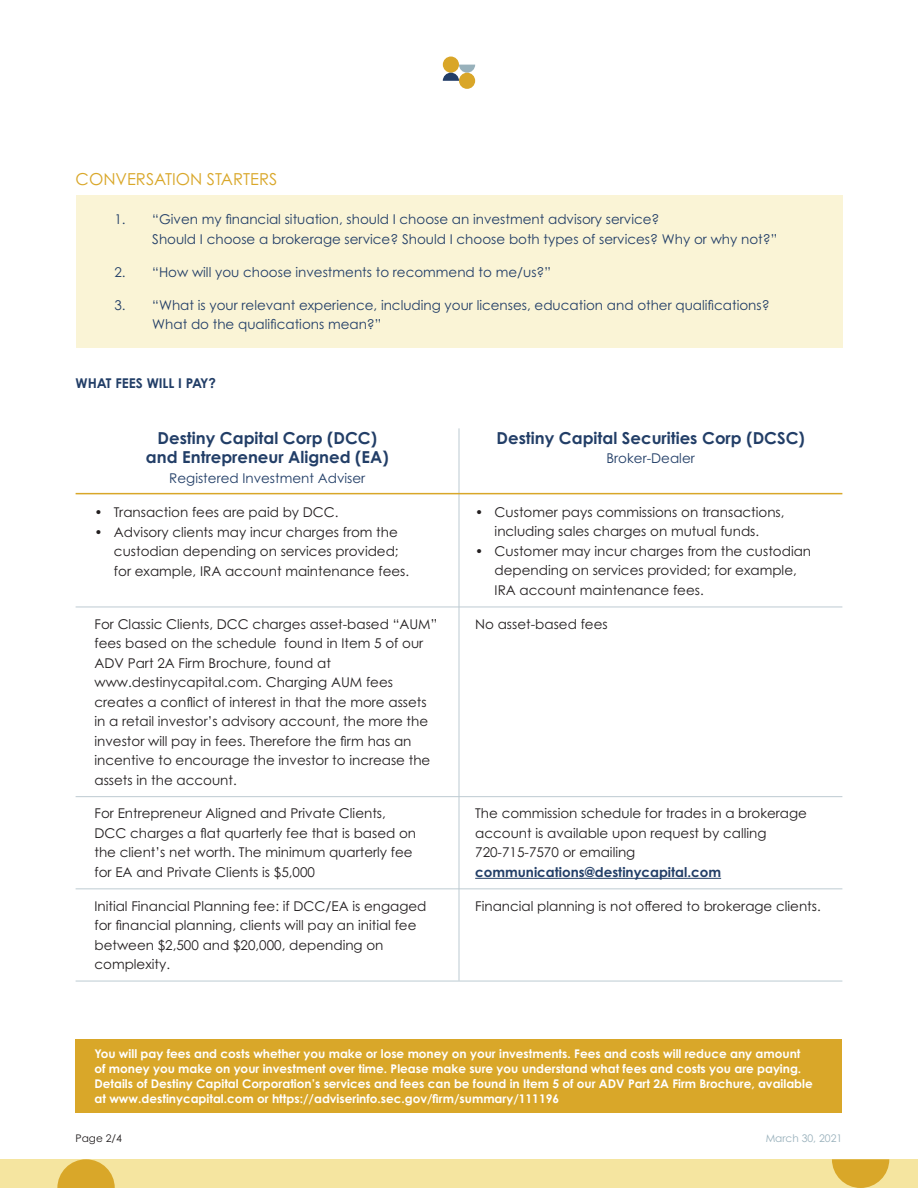
<style>
.page{position:relative;width:918px;height:1188px;background:#fff}
.page>*{position:absolute;margin:0;border:0;box-sizing:border-box;transform-origin:0 0}
.t1{font:700 16.5px/19.5px "Century Gothic Pro";color:#223e67;text-align:center}
.t2{font:16.5px "Century Gothic Pro";color:#d9a729}
.t3{font:13.5px/19.5px "Century Gothic Pro";color:#231f20}
.t4{font:13.5px/19.5px "Century Gothic Pro";color:#223e67}
.t5{font:700 13.5px "Century Gothic Pro";color:#223e67}
.t6{font:700 12px/15px "Century Gothic Pro";color:#fff}
.t7{font:10.5px "Century Gothic Pro";color:#98b0bb}
.t8{font:10.5px "Century Gothic Pro";color:#231f20}
</style>
<div class="page">
<div style="left:0;top:1159px;width:918px;height:29px;background:#f5e5a0"></div>
<svg style="left:57px;top:1159px;width:58px;height:29px"></svg>
<svg style="left:832px;top:1159px;width:57px;height:29px"></svg>
<div style="left:459px;top:73px;width:16px;height:16px;background:#d9a628;border-radius:50%"></div>
<div style="left:443px;top:57px;width:16px;height:16px;background:#d9a628;border-radius:50%"></div>
<svg style="left:443px;top:65px;width:32px;height:16px"></svg>
<div style="left:76px;top:1039px;width:766px;height:73px;background:#d9a729"></div>
<div style="left:76px;top:195px;width:766px;height:153px;background:#faf4d6"></div>
<hr style="left:475px;top:878px;width:246px;height:1px;background:#223e67">
<hr style="left:459px;top:428px;width:1px;height:553px;background:#bdcbd2">
<hr style="left:76px;top:493px;width:766px;height:1px;background:#d9a729">
<hr style="left:76px;top:607px;width:766px;height:1px;background:#bdcbd2">
<hr style="left:76px;top:796px;width:766px;height:1px;background:#bdcbd2">
<hr style="left:76px;top:888px;width:766px;height:1px;background:#bdcbd2">
<hr style="left:76px;top:981px;width:766px;height:1px;background:#bdcbd2">
<p class="t2" style="left:76px;top:169px;width:203px">CONVERSATION STARTERS</p>
<p class="t4" style="left:152px;top:209px;width:627px;text-indent:-38px">1. “Given my financial situation, should I choose an investment advisory service?<br>Should I choose a brokerage service? Should I choose both types of services? Why or why not?”</p>
<p class="t4" style="left:114px;top:262px;width:438px">2. “How will you choose investments to recommend to me/us?”</p>
<p class="t4" style="left:152px;top:295px;width:619px;text-indent:-38px">3. “What is your relevant experience, including your licenses, education and other qualifications?<br>What do the qualifications mean?”</p>
<p class="t5" style="left:76px;top:374px;width:142px">WHAT FEES WILL I PAY?</p>
<p class="t1" style="left:146px;top:427px;width:244px">Destiny Capital Corp (DCC) and Entrepreneur Aligned (EA)</p>
<p class="t4" style="left:169px;top:468px;width:197px">Registered Investment Adviser</p>
<p class="t3" style="left:94px;top:502px;width:246px">• Transaction fees are paid by DCC.</p>
<p class="t3" style="left:114px;top:522px;width:297px;text-indent:-19px">• Advisory clients may incur charges from the custodian depending on services provided; for example, IRA account maintenance fees.</p>
<p class="t3" style="left:94px;top:614px;width:344px">For Classic Clients, DCC charges asset-based “AUM” fees based on the schedule found in Item 5 of our ADV Part 2A Firm Brochure, found at www.destinycapital.com. Charging AUM fees creates a conflict of interest in that the more assets in a retail investor’s advisory account, the more the investor will pay in fees. Therefore the firm has an incentive to encourage the investor to increase the assets in the account.</p>
<p class="t3" style="left:94px;top:804px;width:323px">For Entrepreneur Aligned and Private Clients, DCC charges a flat quarterly fee that is based on the client’s net worth. The minimum quarterly fee for EA and Private Clients is $5,000</p>
<p class="t3" style="left:94px;top:896px;width:334px">Initial Financial Planning fee: if DCC/EA is engaged for financial planning, clients will pay an initial fee between $2,500 and $20,000, depending on complexity.</p>
<p class="t1" style="left:497px;top:427px;width:310px">Destiny Capital Securities Corp (DCSC)</p>
<p class="t4" style="left:607px;top:448px;width:90px">Broker-Dealer</p>
<p class="t3" style="left:475px;top:502px;width:311px;text-align:center">• Customer pays commissions on transactions, including sales charges on mutual funds.</p>
<p class="t3" style="left:495px;top:541px;width:318px;text-indent:-19px">• Customer may incur charges from the custodian depending on services provided; for example,<br>IRA account maintenance fees.</p>
<p class="t3" style="left:475px;top:614px;width:134px">No asset-based fees</p>
<p class="t3" style="left:475px;top:804px;width:333px">The commission schedule for trades in a brokerage account is available upon request by calling<br>720-715-7570 or emailing</p>
<p class="t5" style="left:475px;top:864px;width:247px">communications@destinycapital.com</p>
<p class="t3" style="left:475px;top:896px;width:347px">Financial planning is not offered to brokerage clients.</p>
<p class="t6" style="left:94px;top:1045px;width:720px">You will pay fees and costs whether you make or lose money on your investments. Fees and costs will reduce any amount of money you make on your investment over time. Please make sure you understand what fees and costs you are paying.<br>Details of Destiny Capital Corporation’s services and fees can be found in Item 5 of our ADV Part 2A Firm Brochure, available at www.destinycapital.com or https://adviserinfo.sec.gov/firm/summary/111196</p>
<p class="t8" style="left:76px;top:1132px;width:48px">Page 2/4</p>
<p class="t7" style="left:766px;top:1132px;width:78px">March 30, 2021</p>
</div>
